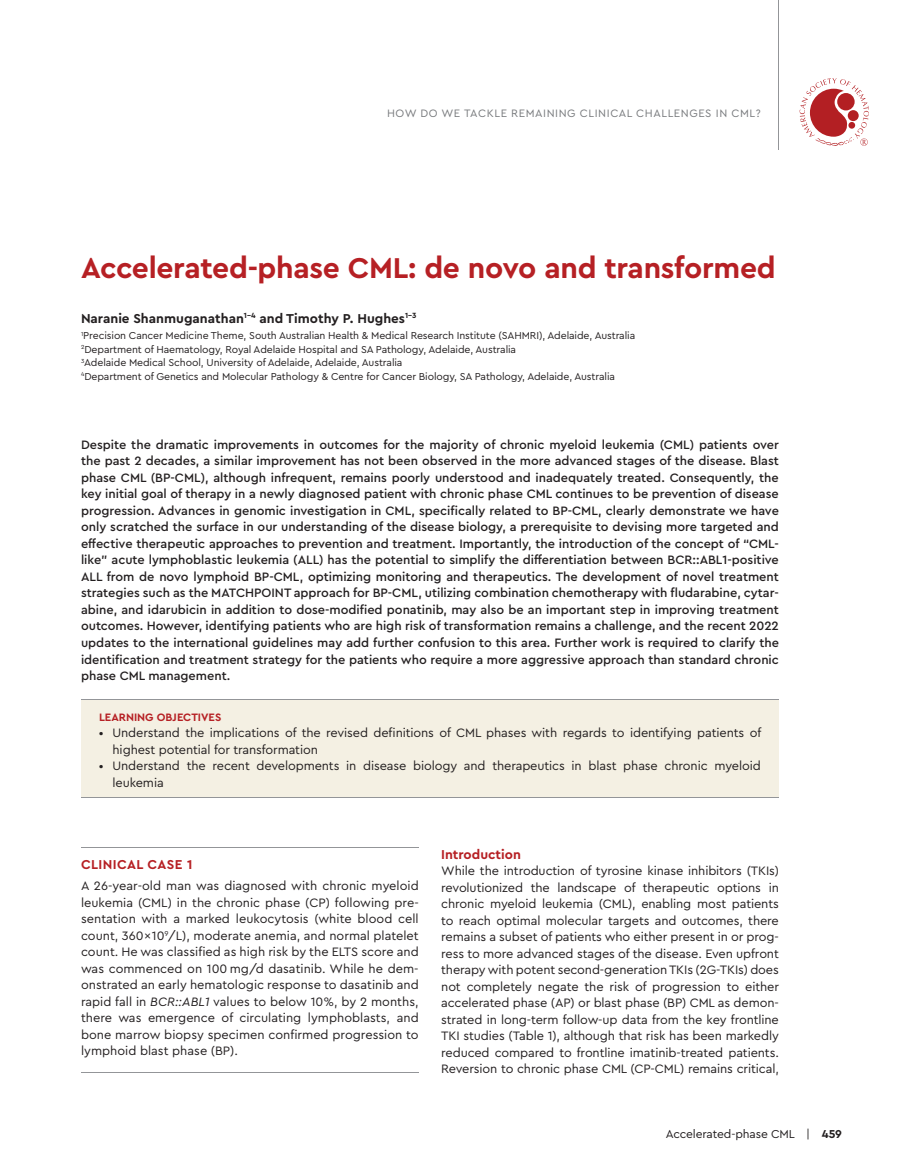
<style>
.page{position:relative;width:905px;height:1175px;background:#fff}
.page>*{position:absolute;margin:0;border:0;box-sizing:border-box;transform-origin:0 0}
.t1{font:700 30px "Cera Pro";letter-spacing:-.01em;color:#b62024}
.t2{font:700 13.5px "Cera Pro";color:#231f20}
.t3{font:700 13.5px "Cera Pro";letter-spacing:.03em;color:#b62024}
.t4{font:700 13.5px "Cera Pro";color:#b62024}
.t5{font:500 12.75px/16.5px "Cera Pro";color:#231f20;text-align:justify}
.t6{font:12.75px/16.5px "Cera Pro";letter-spacing:-.01em;color:#231f20}
.t7{font:12px "Cera Pro";letter-spacing:-.01em;color:#231f20}
.t8{font:11.25px "Cera Pro";letter-spacing:.05em;color:#76787b}
.t9{font:700 11.25px "Cera Pro";color:#b62024}
.t10{font:10.5px/13.5px "Cera Pro";letter-spacing:-.01em;color:#231f20}
.s1{font-style:italic}
.s2{font-weight:700}
</style>
<div class="page">
<svg style="left:799px;top:78px;width:69px;height:68px"></svg>
<div style="left:81px;top:699px;width:697px;height:98px;background:#f4f0e3"></div>
<hr style="left:778px;top:0;width:1px;height:149px;background:#939598">
<hr style="left:81px;top:698px;width:697px;height:1px;background:#939598">
<hr style="left:81px;top:797px;width:697px;height:1px;background:#939598">
<hr style="left:81px;top:847px;width:337px;height:1px;background:#939598">
<hr style="left:81px;top:1071px;width:337px;height:1px;background:#939598">
<p class="t8" style="left:387px;top:106px;width:375px">HOW DO WE TACKLE REMAINING CLINICAL CHALLENGES IN CML ?</p>
<h1 class="t1" style="left:81px;top:248px;width:696px">Accelerated-phase CML: de novo and transformed</h1>
<p class="t2" style="left:81px;top:309px;width:337px">Naranie Shanmuganathan <sup>1</sup> <sup>–</sup> <sup>4</sup> and Tim o thy P. Hughes <sup>1</sup> <sup>–</sup> <sup>3</sup></p>
<p class="t10" style="left:81px;top:329px;width:555px"><sup>1</sup> Precision Cancer Medicine Theme, South Aus tra lian Health &amp; Medical Research Institute (SAHMRI), Adelaide, Australia <sup>2</sup> Department of Haematology, Royal Adelaide Hospital and SA Pathology, Adelaide, Australia<br><sup>3</sup> Adelaide Medical School, University of Adelaide, Adelaide, Australia<br><sup>4</sup> Department of Genetics and Molecular Pathology &amp; Centre for Cancer Biology, SA Pathology, Adelaide, Australia</p>
<p class="t5" style="left:81px;top:436px;width:699px">Despite the dra matic improve ments in out comes for the major ity of chronic mye loid leu ke mia (CML) patients over the past 2 decades, a sim i lar improve ment has not been observed in the more advanced stages of the dis ease. Blast phase CML (BP - CML), although infre quent, remains poorly under stood and inad e quately treated. Consequently, the key ini tial goal of ther apy in a newly diag nosed patient with chronic phase CML con tin ues to be pre ven tion of dis ease pro gres sion. Advances in geno mic inves ti ga tion in CML, spe cifically related to BP - CML, clearly dem on strate we have only scratched the sur face in our under stand ing of the dis ease biol ogy, a pre req ui site to devis ing more targeted and effec tive ther a peu tic approaches to pre ven tion and treat ment. Importantly, the intro duc tion of the con cept of “ CML - like ” acute lym pho blas tic leu ke mia (ALL) has the poten tial to sim plify the dif fer en ti a tion between BCR::ABL1 - pos i tive ALL from de novo lym phoid BP - CML, opti miz ing mon i tor ing and ther a peu tics. The devel op ment of novel treat ment strat e gies such as the MATCHPOINT approach for BP - CML, uti liz ing com bi na tion che mo ther apy with fludarabine, cytar&shy;abine, and idarubicin in addi tion to dose - mod i fied ponatinib, may also be an impor tant step in improv ing treat ment out comes. However, iden ti fy ing patients who are high risk of trans for ma tion remains a chal lenge, and the recent 2022 updates to the inter na tional guide lines may add fur ther con fu sion to this area. Further work is required to clar ify the iden ti fica tion and treat ment strat egy for the patients who require a more aggres sive approach than stan dard chronic phase CML man age ment.</p>
<p class="t9" style="left:99px;top:709px;width:124px">LEARNING OBJEC TIVES</p>
<p class="t6" style="left:113px;top:724px;width:650px;text-indent:-14px">• Understand the impli ca tions of the revised defini tions of CML phases with regards to iden ti fy ing patients of highest poten tial for trans for ma tion</p>
<p class="t6" style="left:113px;top:757px;width:649px;text-indent:-14px">• Understand the recent devel op ments in dis ease biol ogy and ther a peu tics in blast phase chronic mye loid leu ke mia</p>
<p class="t3" style="left:81px;top:855px;width:113px">CLINICAL CASE 1</p>
<p class="t6" style="left:81px;top:877px;width:339px;text-align:justify">A 26 - year - old man was diag nosed with chronic mye loid leu ke mia (CML) in the chronic phase (CP) fol low ing pre&shy;sen ta tion with a marked leu ko cy to sis (white blood cell count, 360 × 10 <sup>9</sup>/ L), mod er ate ane mia, and nor mal plate let count. He was clas si fied as high risk by the ELTS score and was com menced on 100 mg / d dasatinib. While he dem&shy;on strated an early hema to logic response to dasatinib and rapid fall in <span class="s1">BCR::ABL1</span> val ues to below 10 % , by 2 months, there was emer gence of cir cu lat ing lym pho blasts, and bone mar row biopsy spec i men con firmed pro gres sion to lym phoid blast phase (BP).</p>
<p class="t4" style="left:441px;top:845px;width:81px">Introduction</p>
<p class="t6" style="left:441px;top:862px;width:339px;text-align:justify">While the intro duc tion of tyro sine kinase inhib i tors (TKIs) rev o lu tion ized the land scape of ther a peu tic options in chronic mye loid leu ke mia (CML), enabling most patients to reach opti mal molec u lar tar gets and out comes, there remains a sub set of patients who either pres ent in or prog&shy;ress to more advanced stages of the dis ease. Even upfront ther apy with potent sec ond - gen er a tion TKIs (2G - TKIs) does not com pletely negate the risk of pro gres sion to either accel er ated phase (AP) or blast phase (BP) CML as dem on&shy;strated in long - term fol low - up data from the key front line TKI stud ies ( Table 1 ), although that risk has been mark edly reduced com pared to front line imatinib - treated patients.<br>Reversion to chronic phase CML (CP - CML) remains crit i cal,</p>
<p class="t7" style="left:665px;top:1126px;width:178px">Accelerated-phase CML | <span class="s2">459</span></p>
</div>
